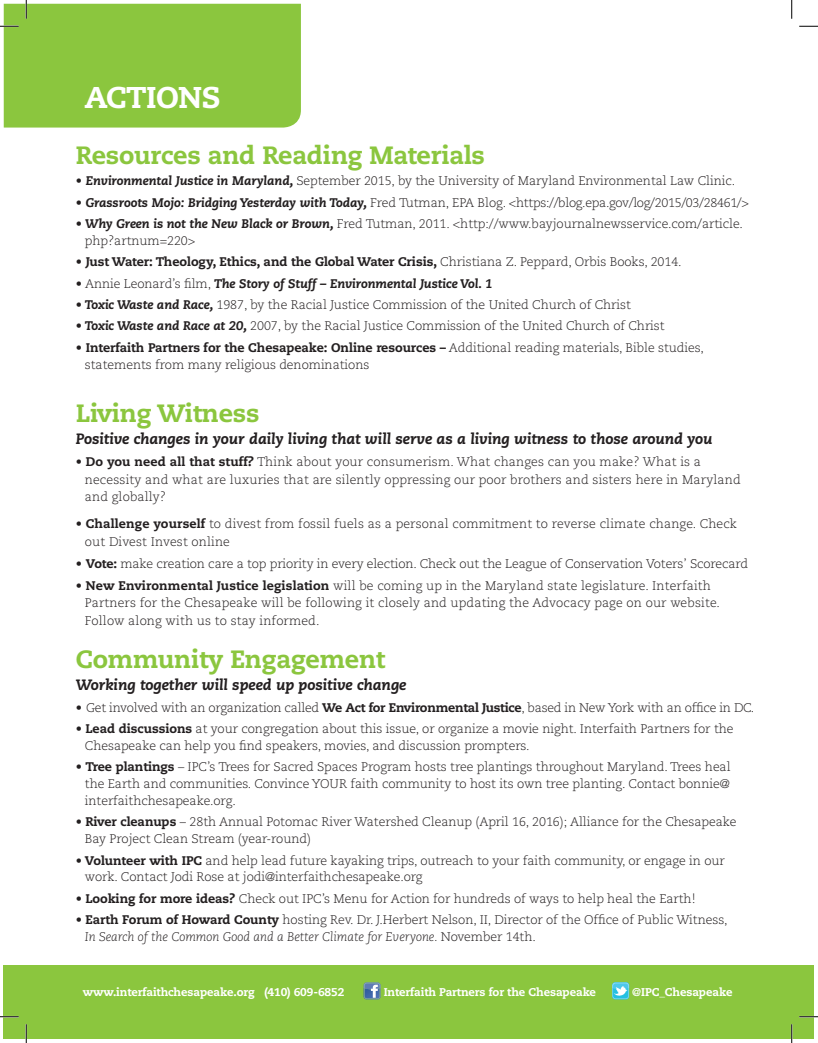
<style>
.page{position:relative;width:818px;height:1043px;background:#fff}
.page>*{position:absolute;margin:0;border:0;box-sizing:border-box;transform-origin:0 0}
.t1{font:800 30px "Caecilia LT Std";letter-spacing:-.02em;color:#fff}
.t2{font:800 25px "Caecilia LT Std";letter-spacing:-.01em;color:#8bc63e}
.t3{font:italic 800 15px "Caecilia LT Std";letter-spacing:-.005em;color:#231f20}
.t4{font:300 12.5px/16.9px "Caecilia LT Std";letter-spacing:-.005em;color:#231f20}
.t5{font:300 12.5px "Caecilia LT Std";letter-spacing:-.025em;color:#231f20}
.t6{font:800 12.5px "Caecilia LT Std";letter-spacing:-.005em;color:#231f20}
.t7{font:italic 800 12.5px "Caecilia LT Std";letter-spacing:-.005em;color:#231f20}
.t8{font:800 11.25px "Caecilia LT Std";letter-spacing:-.01em;color:#fff}
.s1{font-weight:800;font-style:italic}
.s2{font-weight:300}
.s3{font-weight:300;font-style:normal}
.s4{font-weight:800}
.s5{font-style:italic}
</style>
<div class="page">
<div style="left:4px;top:4px;width:297px;height:124px;background:#8bc63e"></div>
<div style="left:4px;top:965px;width:810px;height:74px;background:#8bc63e"></div>
<svg style="left:363px;top:982px;width:17px;height:17px"></svg>
<svg style="left:612px;top:982px;width:17px;height:17px"></svg>
<svg style="left:0;top:25px;width:19px;height:2px"></svg>
<svg style="left:799px;top:25px;width:19px;height:2px"></svg>
<svg style="left:0;top:1015px;width:19px;height:2px"></svg>
<svg style="left:799px;top:1016px;width:19px;height:1px"></svg>
<svg style="left:25px;top:0;width:2px;height:19px"></svg>
<svg style="left:25px;top:1024px;width:2px;height:18px"></svg>
<svg style="left:791px;top:0;width:1px;height:19px"></svg>
<svg style="left:791px;top:1024px;width:1px;height:18px"></svg>
<h1 class="t1" style="left:85px;top:78px;width:138px">ACTIONS</h1>
<h2 class="t2" style="left:76px;top:140px;width:410px">Resources and Reading Materials</h2>
<p class="t4" style="left:76px;top:173px;width:661px"><span class="s1">• Environmental Justice in Maryland,</span> September 2015, by the University of Maryland Environmental Law Clinic.</p>
<p class="t5" style="left:76px;top:195px;width:674px"><span class="s1">• Grassroots Mojo: Bridging Yesterday with Today,</span> Fred Tutman, EPA Blog. &lt;https://blog.epa.gov/log/2015/03/28461/&gt;</p>
<p class="t4" style="left:85px;top:215px;width:659px;text-indent:-9px"><span class="s1">• Why Green is not the New Black or Brown,</span> Fred Tutman, 2011. &lt;http://www.bayjournalnewsservice.com/article. php?artnum=220&gt;</p>
<p class="t6" style="left:76px;top:254px;width:607px">• Just Water: Theology, Ethics, and the Global Water Crisis, <span class="s2">Christiana Z. Peppard, Orbis Books, 2014.</span></p>
<p class="t7" style="left:76px;top:276px;width:418px"><span class="s3">• Annie Leonard’s film,</span> The Story of Stuff – Environmental Justice Vol. 1</p>
<p class="t4" style="left:76px;top:296px;width:556px"><span class="s1">• Toxic Waste and Race,</span> 1987, by the Racial Justice Commission of the United Church of Christ</p>
<p class="t4" style="left:76px;top:318px;width:590px"><span class="s1">• Toxic Waste and Race at 20,</span> 2007, by the Racial Justice Commission of the United Church of Christ</p>
<p class="t4" style="left:85px;top:339px;width:620px;text-indent:-9px"><span class="s4">• Interfaith Partners for the Chesapeake: Online resources –</span> Additional reading materials, Bible studies, statements from many religious denominations</p>
<h2 class="t2" style="left:76px;top:398px;width:185px">Living Witness</h2>
<p class="t3" style="left:76px;top:430px;width:638px">Positive changes in your daily living that will serve as a living witness to those around you</p>
<p class="t4" style="left:85px;top:453px;width:657px;line-height:17.5px;text-indent:-9px">• <span class="s4">Do you need all that stuff?</span> Think about your consumerism. What changes can you make? What is a necessity and what are luxuries that are silently oppressing our poor brothers and sisters here in Maryland and globally?</p>
<p class="t4" style="left:85px;top:515px;width:653px;line-height:17.5px;text-indent:-9px">• <span class="s4">Challenge yourself</span> to divest from fossil fuels as a personal commitment to reverse climate change. Check out Divest Invest online</p>
<p class="t4" style="left:76px;top:555px;width:673px">• <span class="s4">Vote:</span> make creation care a top priority in every election. Check out the League of Conservation Voters’ Scorecard</p>
<p class="t4" style="left:85px;top:577px;width:636px;line-height:17.5px;text-indent:-9px">• <span class="s4">New Environmental Justice legislation</span> will be coming up in the Maryland state legislature. Interfaith<br>Partners for the Chesapeake will be following it closely and updating the Advocacy page on our website.<br>Follow along with us to stay informed.</p>
<h2 class="t2" style="left:76px;top:643px;width:311px">Community Engagement</h2>
<p class="t3" style="left:76px;top:675px;width:332px">Working together will speed up positive change</p>
<p class="t4" style="left:76px;top:699px;width:680px"><span class="s4">•</span> Get involved with an organization called <span class="s4">We Act for Environmental Justice</span>, based in New York with an office in DC.</p>
<p class="t4" style="left:85px;top:720px;width:650px;text-indent:-9px">• <span class="s4">Lead discussions</span> at your congregation about this issue, or organize a movie night. Interfaith Partners for the<br>Chesapeake can help you find speakers, movies, and discussion prompters.</p>
<p class="t4" style="left:85px;top:758px;width:647px;text-align:justify;text-indent:-9px">• <span class="s4">Tree plantings</span> – IPC’s Trees for Sacred Spaces Program hosts tree plantings throughout Maryland. Trees heal the Earth and communities. Convince YOUR faith community to host its own tree planting. Contact bonnie@ interfaithchesapeake.org.</p>
<p class="t4" style="left:85px;top:813px;width:653px;text-indent:-9px">• <span class="s4">River cleanups</span> – 28th Annual Potomac River Watershed Cleanup (April 16, 2016); Alliance for the Chesapeake<br>Bay Project Clean Stream (year-round)</p>
<p class="t4" style="left:85px;top:852px;width:641px;text-indent:-9px">• <span class="s4">Volunteer with IPC</span> and help lead future kayaking trips, outreach to your faith community, or engage in our work. Contact Jodi Rose at jodi@interfaithchesapeake.org</p>
<p class="t4" style="left:76px;top:890px;width:621px">• <span class="s4">Looking for more ideas?</span> Check out IPC’s Menu for Action for hundreds of ways to help heal the Earth!</p>
<p class="t4" style="left:85px;top:911px;width:644px;text-indent:-9px">• <span class="s4">Earth Forum of Howard County</span> hosting Rev. Dr. J.Herbert Nelson, II, Director of the Office of Public Witness,<br><span class="s5">In Search of the Common Good and a Better Climate for Everyone.</span> November 14th.</p>
<p class="t8" style="left:83px;top:984px;width:263px">www.interfaithchesapeake.org (410) 609-6852</p>
<p class="t8" style="left:384px;top:984px;width:214px">Interfaith Partners for the Chesapeake</p>
<p class="t8" style="left:632px;top:984px;width:102px">@IPC_Chesapeake</p>
</div>
